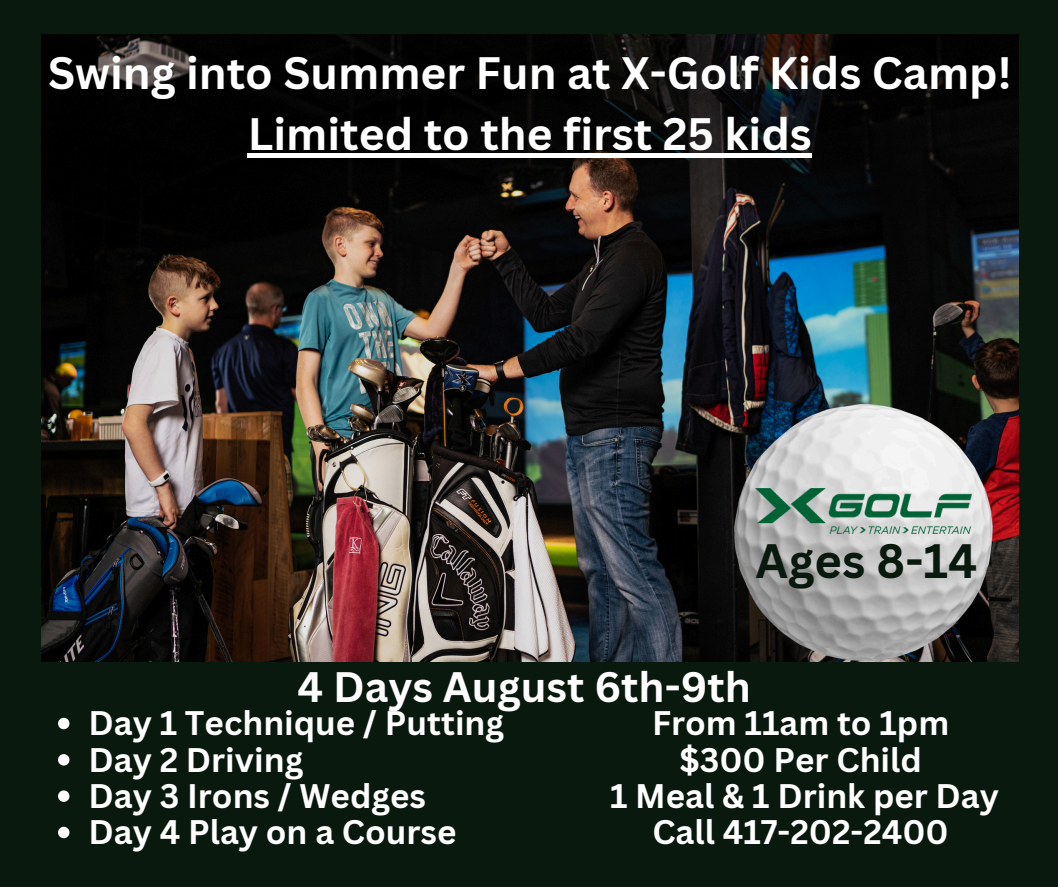
<style>
.page{position:relative;width:1058px;height:887px;background:#fff}
.page>*{position:absolute;margin:0;border:0;box-sizing:border-box;transform-origin:0 0}
.t1{font:700 46.95px "Canva Sans";color:#09190e}
.t2{font:700 44.25px/61.2px "Canva Sans";color:#fff;text-align:center}
.t3{font:700 41.4px "Canva Sans";color:#fff}
.t4{font:700 33.15px/36.3px "Canva Sans";color:#fff;text-align:center}
</style>
<div class="page">
<div style="left:0;top:0;width:1058px;height:886px;background:#09190e"></div>
<img style="left:41px;top:35px;width:977px;height:626px">
<img style="left:734px;top:404px;width:258px;height:256px">
<img style="left:755px;top:488px;width:216px;height:45px">
<div style="left:248px;top:153px;width:564px;height:5px;background:#fff"></div>
<svg style="left:58px;top:717px;width:11px;height:12px"></svg>
<svg style="left:58px;top:754px;width:11px;height:11px"></svg>
<svg style="left:58px;top:790px;width:11px;height:11px"></svg>
<svg style="left:58px;top:826px;width:11px;height:12px"></svg>
<p class="t2" style="left:48px;top:41px;width:965px">Swing into Summer Fun at X-Golf Kids Camp!<br>Limited to the first 25 kids</p>
<p class="t1" style="left:755px;top:527px;width:223px">Ages 8-14</p>
<h1 class="t3" style="left:298px;top:657px;width:455px">4 Days August 6th-9th</h1>
<h1 class="t4" style="left:89px;top:704px;width:417px">Day 1 Technique / Putting</h1>
<h2 class="t4" style="left:89px;top:740px;width:216px">Day 2 Driving</h2>
<p class="t4" style="left:89px;top:777px;width:339px">Day 3 Irons / Wedges</p>
<p class="t4" style="left:89px;top:813px;width:369px">Day 4 Play on a Course</p>
<p class="t4" style="left:610px;top:704px;width:390px">From 11am to 1pm $300 Per Child<br>1 Meal &amp; 1 Drink per Day<br>Call 417-202-2400</p>
</div>
